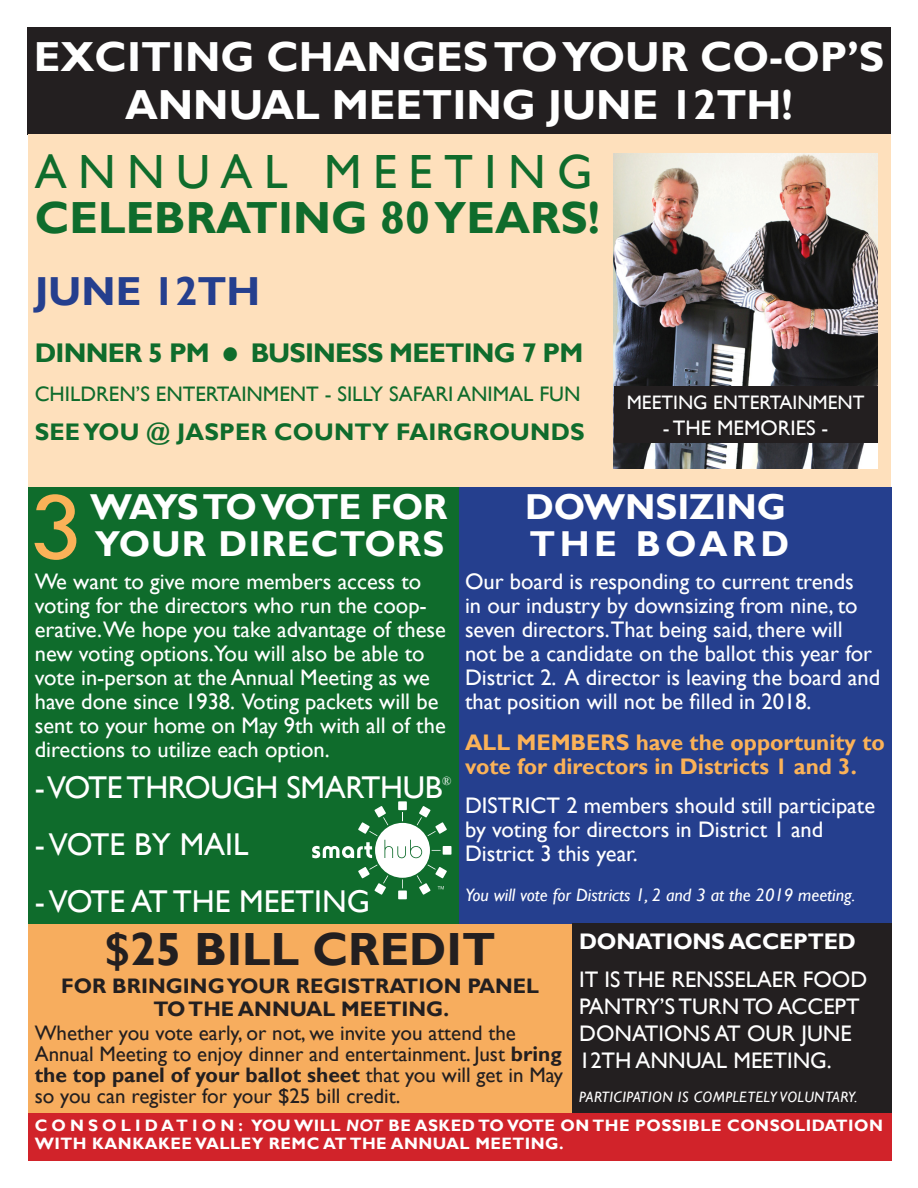
<style>
.page{position:relative;width:918px;height:1188px;background:#fff}
.page>*{position:absolute;margin:0;border:0;box-sizing:border-box;transform-origin:0 0}
.t1{font:99px "Tw Cen";color:#fbb258}
.t2{font:48px "Gill Sans";letter-spacing:.24em;color:#0f6c2c}
.t3{font:700 46.5px "Gill Sans";color:#231f20}
.t4{font:700 45px "Gill Sans";color:#0f6c2c}
.t5{font:700 42px/48px "Gill Sans";color:#fff;text-align:center}
.t6{font:700 40.5px "Gill Sans";color:#253f8e}
.t7{font:700 36px/37.5px "Gill Sans";color:#fff}
.t8{font:31.5px "Gill Sans";letter-spacing:-.01em;color:#fff}
.t9{font:700 27px "Gill Sans";letter-spacing:-.03em;color:#0f6c2c}
.t10{font:700 24px "Gill Sans";letter-spacing:.01em;color:#0f6c2c}
.t11{font:22.5px/24px "Gill Sans";color:#fff}
.t12{font:700 22.5px/24px "Gill Sans";color:#fbb258}
.t13{font:700 22.5px "Gill Sans";letter-spacing:-.01em;color:#fff}
.t14{font:21px/21px "Gill Sans";color:#231f20}
.t15{font:700 21px/22.5px "Gill Sans";color:#231f20;text-align:center}
.t16{font:21px "Gill Sans";color:#0f6c2c}
.t17{font:21px "Gill Sans";color:#fff}
.t18{font:19.5px "Gill Sans";color:#fff}
.t19{font:italic 18px "Gill Sans";color:#fff}
.t20{font:700 16.5px/18px "Gill Sans";letter-spacing:.03em;color:#fff}
.t21{font:italic 15px "Gill Sans";letter-spacing:.03em;color:#fff}
.t22{font:12.3px "Times New Roman";color:#fff}
.s1{font-family:"Berlin Sans FB Demi"}
.s2{font-weight:700}
.s3{font-style:italic}
</style>
<div class="page">
<div style="left:27px;top:27px;width:864px;height:108px;background:#231f20"></div>
<div style="left:28px;top:1113px;width:864px;height:48px;background:#d1232a"></div>
<div style="left:28px;top:923px;width:544px;height:190px;background:#f7ad5e"></div>
<div style="left:458px;top:487px;width:434px;height:436px;background:#253f8e"></div>
<div style="left:28px;top:487px;width:430px;height:436px;background:#0f6c2c"></div>
<div style="left:28px;top:135px;width:863px;height:352px;background:#fee0bc"></div>
<img style="left:614px;top:153px;width:264px;height:316px">
<div style="left:614px;top:387px;width:264px;height:56px;background:#231f20"></div>
<div style="left:398px;top:801px;width:9px;height:9px;background:#fff"></div>
<div style="left:398px;top:891px;width:9px;height:8px;background:#fff"></div>
<div style="left:443px;top:846px;width:8px;height:9px;background:#fff"></div>
<svg style="left:312px;top:806px;width:135px;height:89px"></svg>
<div style="left:572px;top:923px;width:320px;height:190px;background:#231f20"></div>
<p class="t5" style="left:34px;top:34px;width:852px">EXCITING CHANGES TO YOUR CO-OP’S<br>ANNUAL MEETING JUNE 12TH!</p>
<p class="t2" style="left:35px;top:144px;width:559px">ANNUAL MEETING</p>
<p class="t4" style="left:35px;top:191px;width:567px">CELEBRATING 80 YEARS!</p>
<p class="t6" style="left:35px;top:267px;width:227px">JUNE 12TH</p>
<p class="t9" style="left:35px;top:337px;width:550px">DINNER 5 PM <span class="s1">•</span> BUSINESS MEETING 7 PM</p>
<p class="t16" style="left:35px;top:382px;width:547px">CHILDREN’S ENTERTAINMENT - SILLY SAFARI ANIMAL FUN</p>
<p class="t10" style="left:35px;top:417px;width:552px">SEE YOU @ JASPER COUNTY FAIRGROUNDS</p>
<p class="t18" style="left:627px;top:391px;width:239px">MEETING ENTERTAINMENT</p>
<p class="t17" style="left:663px;top:415px;width:167px">- THE MEMORIES -</p>
<p class="t7" style="left:90px;top:489px;width:359px">WAYS TO VOTE FOR<br>YOUR DIRECTORS</p>
<p class="t11" style="left:35px;top:570px;width:413px">We want to give more members access to voting for the directors who run the coop&shy;erative.We hope you take advantage of these new voting options.You will also be able to vote in-person at the Annual Meeting as we have done since 1938. Voting packets will be sent to your home on May 9th with all of the directions to utilize each option.</p>
<p class="t8" style="left:35px;top:769px;width:409px">- VOTE THROUGH SMARTHUB</p>
<p class="t22" style="left:442px;top:772px;width:11px">®</p>
<p class="t8" style="left:35px;top:826px;width:215px">- VOTE BY MAIL</p>
<p class="t8" style="left:35px;top:883px;width:337px">- VOTE AT THE MEETING</p>
<p class="t1" style="left:28px;top:467px;width:56px">3</p>
<p class="t7" style="left:525px;top:489px;width:266px">DOWNSIZING<br>THE BOARD</p>
<p class="t11" style="left:465px;top:570px;width:417px">Our board is responding to current trends<br>in our industry by downsizing from nine, to seven directors.That being said, there will<br>not be a candidate on the ballot this year for District 2. A director is leaving the board and that position will not be filled in 2018.</p>
<p class="t12" style="left:465px;top:731px;width:421px">ALL MEMBERS have the opportunity to vote for directors in Districts 1 and 3.</p>
<p class="t11" style="left:465px;top:794px;width:412px">DISTRICT 2 members should still participate by voting for directors in District 1 and<br>District 3 this year.</p>
<p class="t19" style="left:465px;top:885px;width:392px">You will vote for Districts 1, 2 and 3 at the 2019 meeting.</p>
<p class="t3" style="left:105px;top:921px;width:392px">$25 BILL CREDIT</p>
<p class="t15" style="left:61px;top:976px;width:479px">FOR BRINGING YOUR REGISTRATION PANEL<br>TO THE ANNUAL MEETING.</p>
<p class="t14" style="left:35px;top:1023px;width:530px">Whether you vote early, or not, we invite you attend the Annual Meeting to enjoy dinner and entertainment. Just <span class="s2">bring the top panel of your ballot sheet</span> that you will get in May so you can register for your $25 bill credit.</p>
<p class="t13" style="left:579px;top:928px;width:278px">DONATIONS ACCEPTED</p>
<p class="t11" style="left:579px;top:966px;width:290px;line-height:27px">IT IS THE RENSSELAER FOOD<br>PANTRY’S TURN TO ACCEPT<br>DONATIONS AT OUR JUNE<br>12TH ANNUAL MEETING.</p>
<p class="t21" style="left:579px;top:1088px;width:280px">PARTICIPATION IS COMPLETELY VOLUNTARY.</p>
<p class="t20" style="left:35px;top:1117px;width:850px">C O N S O L I D AT I O N : YOU WILL <span class="s3">NOT</span> BE ASKED TO VOTE ON THE POSSIBLE CONSOLIDATION<br>WITH KANKAKEE VALLEY REMC AT THE ANNUAL MEETING.</p>
</div>
